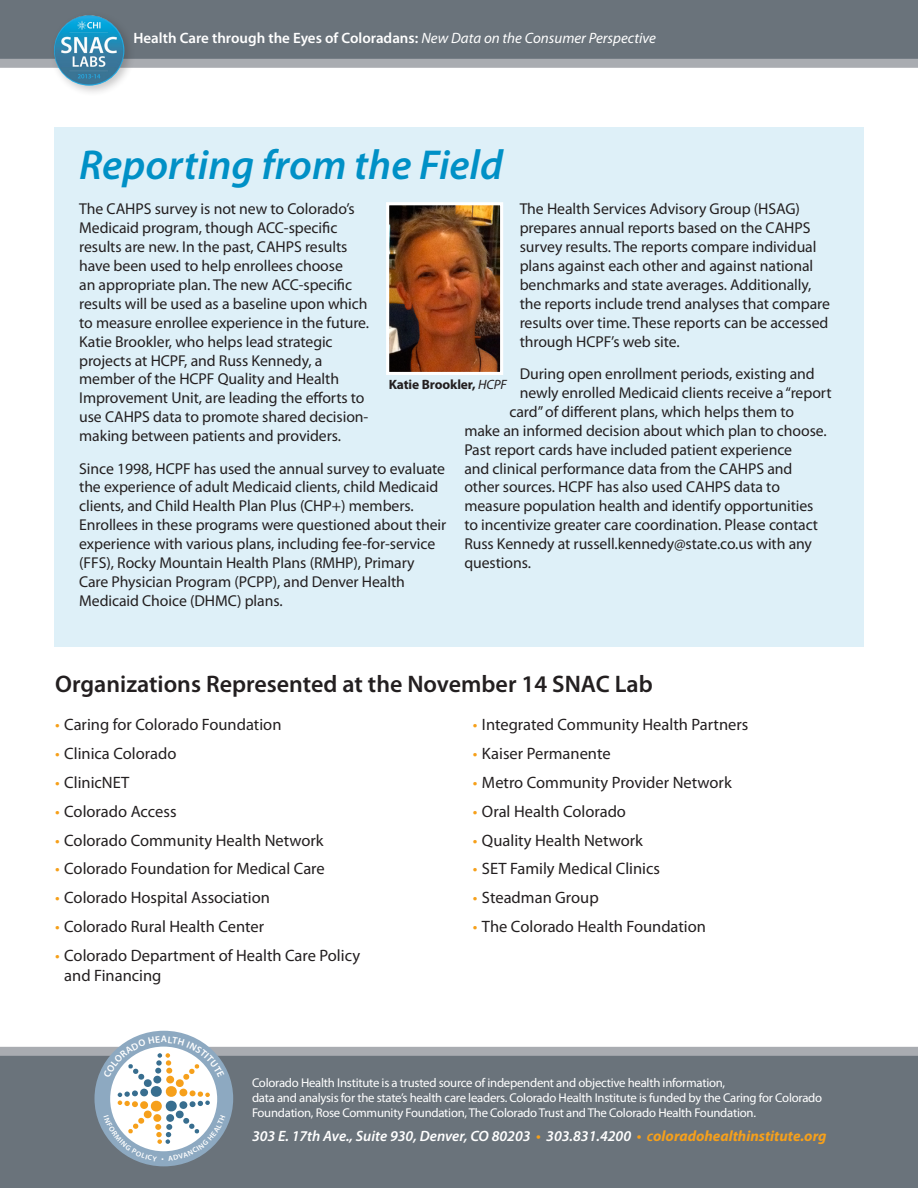
<style>
.page{position:relative;width:918px;height:1188px;background:#fff}
.page>*{position:absolute;margin:0;border:0;box-sizing:border-box;transform-origin:0 0}
.t1{font:italic 600 42px "Myriad Pro";color:#0090c6}
.t2{font:600 24px "Myriad Pro";color:#231f20}
.t3{font:16.5px/19.8px "Myriad Pro";color:#231f20}
.SNAC_body{font:15.75px/18.9px "Myriad Pro";letter-spacing:-.005em;color:#231f20}
.t4{font:italic 600 15px "Myriad Pro";color:#fff}
.t5{font:600 15px "Myriad Pro";color:#fff}
.SNAC_body-2{font:700 13.5px "Myriad Pro";letter-spacing:-.01em;color:#231f20}
.t6{font:12.75px/15px "Myriad Pro";letter-spacing:-.02em;color:#fff}
.s1{font-weight:400;font-style:italic}
.s2{color:#f6a01a}
.s3{color:#f6a01b}
.s4{font-weight:700;color:#f6a01b}
</style>
<div class="page">
<div style="left:54px;top:127px;width:810px;height:520px;background:#def0f8"></div>
<div style="left:0;top:0;width:918px;height:66px;background:#6a737b"></div>
<div style="left:0;top:59px;width:918px;height:9px;background:#a9acb1"></div>
<div style="left:49px;top:11px;width:86px;height:86px;background:#231f20;opacity:.25"></div>
<img style="left:54px;top:15px;width:70px;height:71px;border-radius:35px">
<div style="left:0;top:1055px;width:918px;height:133px;background:#6a737b"></div>
<div style="left:0;top:1047px;width:918px;height:9px;background:#a9acb1"></div>
<div style="left:94px;top:1031px;width:139px;height:135px;background:#8da9c1;border-radius:50%"></div>
<img style="left:390px;top:206px;width:109px;height:165px">
<div style="left:386px;top:202px;width:117px;height:173px;border:3px solid #fff"></div>
<svg style="left:103px;top:1036px;width:122px;height:125px"></svg>
<p class="t5" style="left:134px;top:28px;width:524px">Health Care through the Eyes of Coloradans: <span class="s1">New Data on the Consumer Perspective</span></p>
<p class="t1" style="left:79px;top:138px;width:425px">Reporting from the Field</p>
<p class="SNAC_body" style="left:79px;top:199px;width:292px">The CAHPS survey is not new to Colorado’s Medicaid program, though ACC-specific results are new. In the past, CAHPS results have been used to help enrollees choose<br>an appropriate plan. The new ACC-specific results will be used as a baseline upon which to measure enrollee experience in the future.<br>Katie Brookler, who helps lead strategic projects at HCPF, and Russ Kennedy, a member of the HCPF Quality and Health Improvement Unit, are leading the efforts to use CAHPS data to promote shared decision&shy;making between patients and providers.</p>
<p class="SNAC_body" style="left:79px;top:459px;width:369px">Since 1998, HCPF has used the annual survey to evaluate the experience of adult Medicaid clients, child Medicaid clients, and Child Health Plan Plus (CHP+) members.<br>Enrollees in these programs were questioned about their experience with various plans, including fee-for-service (FFS), Rocky Mountain Health Plans (RMHP), Primary Care Physician Program (PCPP), and Denver Health Medicaid Choice (DHMC) plans.</p>
<p class="SNAC_body" style="left:520px;top:199px;width:312px">The Health Services Advisory Group (HSAG) prepares annual reports based on the CAHPS survey results. The reports compare individual plans against each other and against national benchmarks and state averages. Additionally, the reports include trend analyses that compare results over time. These reports can be accessed through HCPF’s web site.</p>
<p class="SNAC_body" style="left:520px;top:364px;width:297px">During open enrollment periods, existing and</p>
<p class="SNAC_body" style="left:520px;top:383px;width:313px">newly enrolled Medicaid clients receive a “report</p>
<p class="SNAC_body" style="left:509px;top:402px;width:286px">card” of different plans, which helps them to</p>
<p class="SNAC_body" style="left:464px;top:421px;width:364px">make an informed decision about which plan to choose.</p>
<p class="SNAC_body" style="left:464px;top:440px;width:329px">Past report cards have included patient experience</p>
<p class="SNAC_body" style="left:464px;top:459px;width:330px">and clinical performance data from the CAHPS and</p>
<p class="SNAC_body" style="left:464px;top:477px;width:317px">other sources. HCPF has also used CAHPS data to</p>
<p class="SNAC_body" style="left:464px;top:496px;width:351px">measure population health and identify opportunities</p>
<p class="SNAC_body" style="left:464px;top:515px;width:355px">to incentivize greater care coordination. Please contact</p>
<p class="SNAC_body" style="left:464px;top:534px;width:349px">Russ Kennedy at russell.kennedy@state.co.us with any</p>
<p class="SNAC_body" style="left:464px;top:553px;width:68px">questions.</p>
<p class="SNAC_body-2" style="left:389px;top:376px;width:119px">Katie Brookler, <span class="s1">HCPF</span></p>
<p class="t2" style="left:55px;top:669px;width:599px">Organizations Represented at the November 14 SNAC Lab</p>
<p class="t3" style="left:55px;top:715px;width:228px"><span class="s2">•</span> Caring for Colorado Foundation</p>
<p class="t3" style="left:55px;top:744px;width:123px"><span class="s2">•</span> Clinica Colorado</p>
<p class="t3" style="left:55px;top:772px;width:76px"><span class="s2">•</span> ClinicNET</p>
<p class="t3" style="left:55px;top:801px;width:123px"><span class="s2">•</span> Colorado Access</p>
<p class="t3" style="left:55px;top:830px;width:270px"><span class="s2">•</span> Colorado Community Health Network</p>
<p class="t3" style="left:55px;top:859px;width:271px"><span class="s2">•</span> Colorado Foundation for Medical Care</p>
<p class="t3" style="left:55px;top:888px;width:216px"><span class="s2">•</span> Colorado Hospital Association</p>
<p class="t3" style="left:55px;top:916px;width:210px"><span class="s2">•</span> Colorado Rural Health Center</p>
<p class="t3" style="left:64px;top:945px;width:297px;text-indent:-9px"><span class="s2">•</span> Colorado Department of Health Care Policy and Financing</p>
<p class="t3" style="left:473px;top:715px;width:277px"><span class="s2">•</span> Integrated Community Health Partners</p>
<p class="t3" style="left:473px;top:744px;width:139px"><span class="s2">•</span> Kaiser Permanente</p>
<p class="t3" style="left:473px;top:772px;width:260px"><span class="s2">•</span> Metro Community Provider Network</p>
<p class="t3" style="left:473px;top:801px;width:155px"><span class="s2">•</span> Oral Health Colorado</p>
<p class="t3" style="left:473px;top:830px;width:172px"><span class="s2">•</span> Quality Health Network</p>
<p class="t3" style="left:473px;top:859px;width:189px"><span class="s2">•</span> SET Family Medical Clinics</p>
<p class="t3" style="left:473px;top:888px;width:127px"><span class="s2">•</span> Steadman Group</p>
<p class="t3" style="left:473px;top:916px;width:235px"><span class="s2">•</span> The Colorado Health Foundation</p>
<p class="t6" style="left:252px;top:1075px;width:572px">Colorado Health Institute is a trusted source of independent and objective health information,<br>data and analysis for the state’s health care leaders. Colorado Health Institute is funded by the Caring for Colorado<br>Foundation, Rose Community Foundation, The Colorado Trust and The Colorado Health Foundation.</p>
<p class="t4" style="left:252px;top:1126px;width:576px">303 E. 17th Ave., Suite 930, Denver, CO 80203 <span class="s2">•</span> 303.831.4200 <span class="s3">• c</span><span class="s4">oloradohealthinstitute.org</span></p>
</div>
